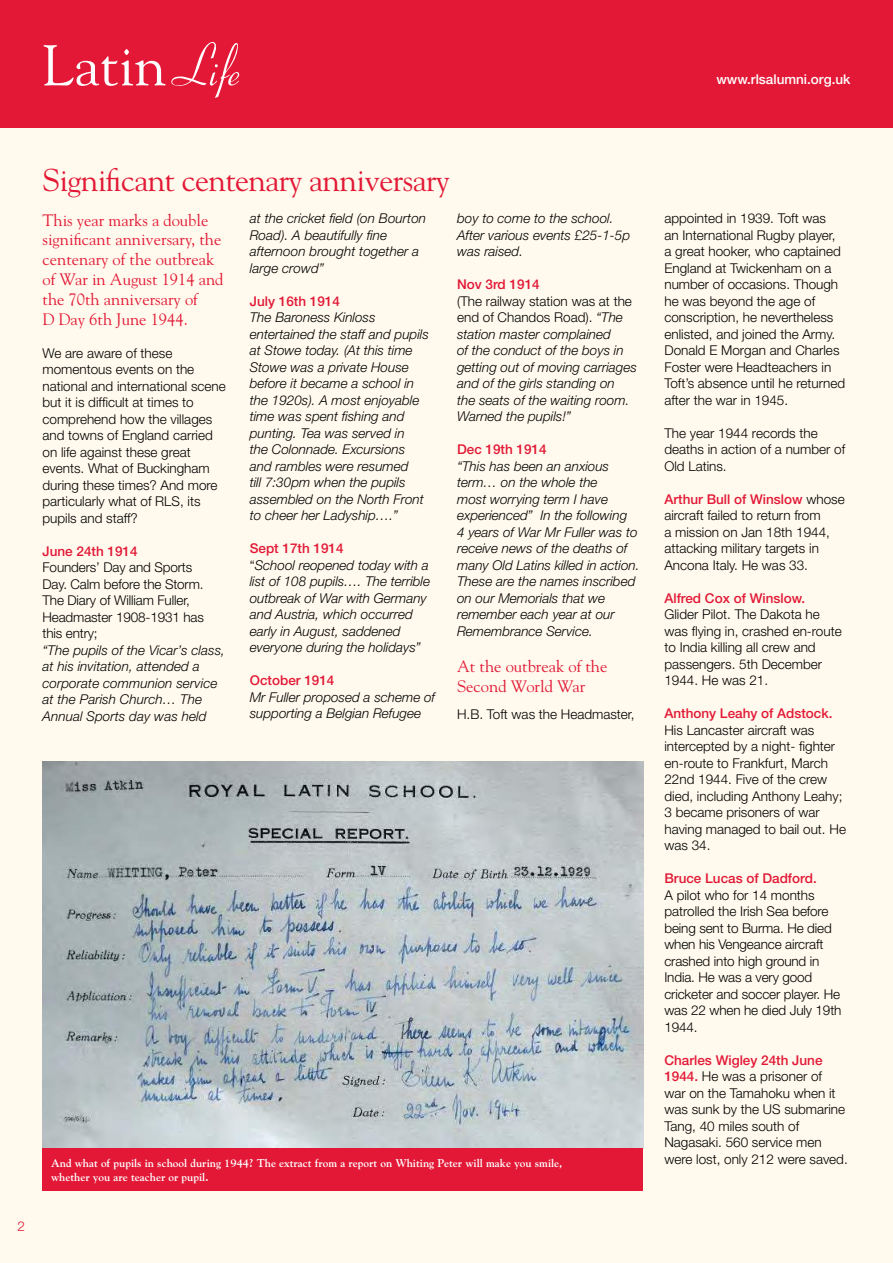
<style>
.page{position:relative;width:893px;height:1263px;background:#fffaed}
.page>*{position:absolute;margin:0;border:0;box-sizing:border-box;transform-origin:0 0}
.t1{font:57px "Goudy";color:#fff}
.t2{font:31.5px "Goudy";letter-spacing:-.02em;color:#e21836}
.t3{font:16.5px/19.8px "Goudy";color:#e21836}
.t4{font:300 13.5px/16.5px "Helvetica Neue";color:#000}
.t5{font:italic 300 13.5px/16.5px "Helvetica Neue";color:#000}
.t6{font:500 13.5px "Helvetica Neue";color:#e21836}
.t7{font:500 13.5px "Helvetica Neue";color:#fff}
.t8{font:300 13.5px "Helvetica Neue";color:#e21836}
.t9{font:700 11.25px/13.5px "Goudy";color:#fff}
.s1{font-family:"Cornet";font-size:61.5px}
.s2{font-weight:500;font-style:normal;color:#e21836}
.s3{font-style:normal}
.s4{font-weight:500;color:#e21836}
</style>
<div class="page">
<div style="left:0;top:0;width:893px;height:128px;background:#e21836"></div>
<img style="left:43px;top:761px;width:600px;height:387px">
<div style="left:43px;top:1148px;width:600px;height:43px;background:#e21836"></div>
<h1 class="t1" style="left:43px;top:43px;width:207px">Latin <span class="s1">Life</span></h1>
<p class="t7" style="left:716px;top:74px;width:136px">www.rlsalumni.org.uk</p>
<h2 class="t2" style="left:43px;top:167px;width:409px">Significant centenary anniversary</h2>
<p class="t3" style="left:43px;top:211px;width:183px">This year marks a double significant anniversary, the centenary of the outbreak of War in August 1914 and the 70th anniversary of<br>D Day 6th June 1944.</p>
<p class="t4" style="left:43px;top:345px;width:185px">We are aware of these momentous events on the national and international scene but it is difficult at times to comprehend how the villages and towns of England carried on life against these great events. What of Buckingham during these times? And more particularly what of RLS, its pupils and staff?</p>
<p class="t6" style="left:43px;top:546px;width:97px">June 24th 1914</p>
<p class="t4" style="left:43px;top:560px;width:163px">Founders’ Day and Sports<br>Day. Calm before the Storm.<br>The Diary of William Fuller,<br>Headmaster 1908-1931 has this entry;</p>
<p class="t5" style="left:43px;top:643px;width:184px">“The pupils of the Vicar’s class, at his invitation, attended a corporate communion service at the Parish Church… The<br>Annual Sports day was held</p>
<p class="t5" style="left:250px;top:211px;width:178px">at the cricket field (on Bourton<br>Road). A beautifully fine afternoon brought together a large crowd”</p>
<p class="t6" style="left:250px;top:296px;width:92px">July 16th 1914</p>
<p class="t5" style="left:250px;top:310px;width:181px">The Baroness Kinloss entertained the staff and pupils at Stowe today. (At this time<br>Stowe was a private House before it became a school in the 1920s). A most enjoyable time was spent fishing and punting. Tea was served in<br>the Colonnade. Excursions and rambles were resumed<br>till 7:30pm when the pupils assembled on the North Front to cheer her Ladyship….”</p>
<p class="t5" style="left:250px;top:541px;width:182px"><span class="s2">Sept 17th 1914<br></span><span class="s3">“</span>School reopened today with a list of 108 pupils…. The terrible outbreak of War with Germany and Austria, which occurred early in August, saddened everyone during the holidays”</p>
<p class="t6" style="left:250px;top:675px;width:86px">October 1914</p>
<p class="t5" style="left:250px;top:690px;width:187px">Mr Fuller proposed a scheme of supporting a Belgian Refugee</p>
<p class="t5" style="left:457px;top:211px;width:175px">boy to come to the school.<br>After various events £25-1-5p was raised.</p>
<p class="t6" style="left:457px;top:279px;width:84px">Nov 3rd 1914</p>
<p class="t5" style="left:457px;top:294px;width:181px"><span class="s3">(The railway station was at the end of Chandos Road).</span> “The station master complained<br>of the conduct of the boys in getting out of moving carriages and of the girls standing on<br>the seats of the waiting room.<br>Warned the pupils!”</p>
<p class="t6" style="left:457px;top:444px;width:91px">Dec 19th 1914</p>
<p class="t5" style="left:457px;top:459px;width:184px">“This has been an anxious term… on the whole the<br>most worrying term I have experienced” In the following<br>4 years of War Mr Fuller was to receive news of the deaths of many Old Latins killed in action.<br>These are the names inscribed on our Memorials that we remember each year at our<br>Remembrance Service.</p>
<p class="t3" style="left:457px;top:658px;width:152px">At the outbreak of the<br>Second World War</p>
<p class="t4" style="left:457px;top:707px;width:179px">H.B. Toft was the Headmaster,</p>
<p class="t8" style="left:18px;top:1220px;width:9px">2</p>
<p class="t9" style="left:51px;top:1157px;width:513px">And what of pupils in school during 1944? The extract from a report on Whiting Peter will make you smile, whether you are teacher or pupil.</p>
<p class="t4" style="left:664px;top:211px;width:182px">appointed in 1939. Toft was<br>an International Rugby player, a great hooker, who captained<br>England at Twickenham on a number of occasions. Though he was beyond the age of conscription, he nevertheless enlisted, and joined the Army.<br>Donald E Morgan and Charles<br>Foster were Headteachers in<br>Toft’s absence until he returned after the war in 1945.</p>
<p class="t4" style="left:664px;top:426px;width:182px">The year 1944 records the deaths in action of a number of<br>Old Latins.</p>
<p class="t4" style="left:664px;top:492px;width:182px"><span class="s4">Arthur Bull of Winslow</span> whose aircraft failed to return from<br>a mission on Jan 18th 1944, attacking military targets in<br>Ancona Italy. He was 33.</p>
<p class="t6" style="left:664px;top:593px;width:142px">Alfred Cox of Winslow.</p>
<p class="t4" style="left:664px;top:607px;width:179px">Glider Pilot. The Dakota he was flying in, crashed en-route to India killing all crew and passengers. 5th December<br>1944. He was 21.</p>
<p class="t6" style="left:664px;top:708px;width:170px">Anthony Leahy of Adstock.</p>
<p class="t4" style="left:664px;top:723px;width:183px">His Lancaster aircraft was intercepted by a night- fighter en-route to Frankfurt, March<br>22nd 1944. Five of the crew died, including Anthony Leahy;<br>3 became prisoners of war having managed to bail out. He was 34.</p>
<p class="t6" style="left:664px;top:873px;width:154px">Bruce Lucas of Dadford.</p>
<p class="t4" style="left:664px;top:888px;width:179px">A pilot who for 14 months patrolled the Irish Sea before being sent to Burma. He died when his Vengeance aircraft crashed into high ground in<br>India. He was a very good cricketer and soccer player. He was 22 when he died July 19th<br>1944.</p>
<p class="t4" style="left:664px;top:1053px;width:185px"><span class="s4">Charles Wigley 24th June<br>1944.</span> He was a prisoner of<br>war on the Tamahoku when it was sunk by the US submarine<br>Tang, 40 miles south of<br>Nagasaki. 560 service men were lost, only 212 were saved.</p>
</div>
